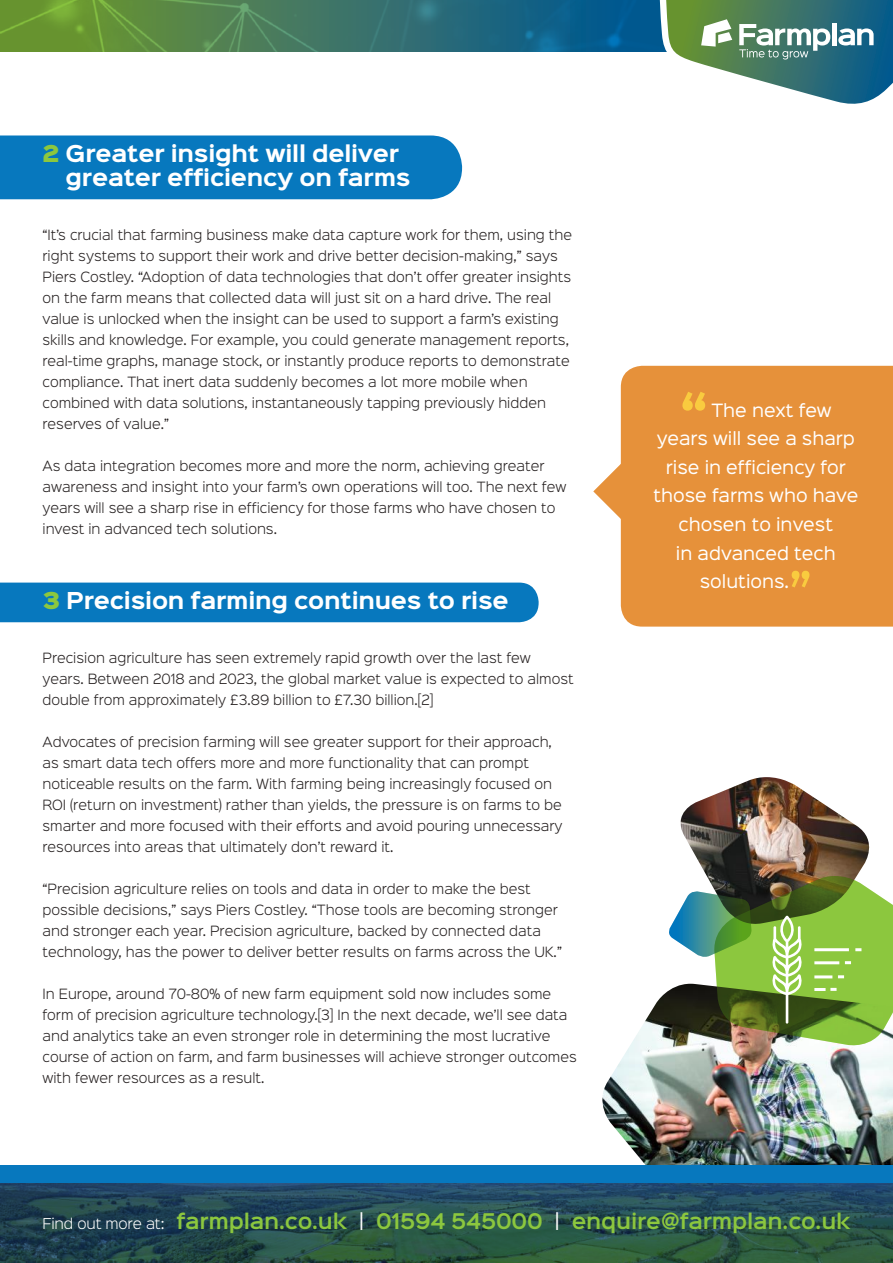
<style>
.page{position:relative;width:893px;height:1263px;background:#fff}
.page>*{position:absolute;margin:0;border:0;box-sizing:border-box;transform-origin:0 0}
.t1{font:54px "Sinkin Sans 900 X Black";color:#f9cb3f}
.t2{font:54px "Sinkin Sans 400";color:#f9cb3f}
.t3{font:700 21px/24px "Sinkin Sans 700";letter-spacing:-.01em;color:#fff}
.t4{font:600 19.5px "Sinkin Sans 600";letter-spacing:-.01em;color:#8cc73e}
.t5{font:16.5px "Sinkin Sans 400";color:#fff}
.t6{font:300 12.75px/21px "Sinkin Sans 300";color:#241f1f}
.s1{font-family:"Sinkin Sans 900 X Black";font-weight:400;color:#8cc73e}
.s2{font-family:"Sinkin Sans 300";font-weight:300;font-size:13.5px;color:#fff}
.s3{font-family:"Sinkin Sans 400";font-weight:400;color:#fff}
</style>
<div class="page">
<img style="left:680px;top:777px;width:190px;height:97px">
<img style="left:602px;top:992px;width:291px;height:173px">
<div style="left:621px;top:366px;width:272px;height:261px;background:#e6913a"></div>
<svg style="left:593px;top:460px;width:62px;height:62px"></svg>
<div style="left:0;top:1165px;width:893px;height:50px;background:#0778be"></div>
<svg style="left:0;top:1183px;width:893px;height:80px;background:#254d4f"></svg>
<svg style="left:0;top:0;width:656px;height:51px;background:#3d7963"></svg>
<svg style="left:656px;top:0;width:237px;height:104px"></svg>
<div style="left:0;top:135px;width:462px;height:64px;background:#0778be"></div>
<div style="left:0;top:583px;width:539px;height:39px;background:#0778be"></div>
<svg style="left:667px;top:874px;width:226px;height:173px"></svg>
<h2 class="t3" style="left:66px;top:143px;width:346px;text-indent:-23px"><span class="s1">2</span> Greater insight will deliver greater efficiency on farms</h2>
<p class="t6" style="left:43px;top:223px;width:531px">“It’s crucial that farming business make data capture work for them, using the right systems to support their work and drive better decision-making,” says Piers Costley. “Adoption of data technologies that don’t offer greater insights on the farm means that collected data will just sit on a hard drive. The real value is unlocked when the insight can be used to support a farm’s existing skills and knowledge. For example, you could generate management reports, real-time graphs, manage stock, or instantly produce reports to demonstrate compliance. That inert data suddenly becomes a lot more mobile when combined with data solutions, instantaneously tapping previously hidden reserves of value.”</p>
<p class="t6" style="left:43px;top:454px;width:525px">As data integration becomes more and more the norm, achieving greater awareness and insight into your farm’s own operations will too. The next few years will see a sharp rise in efficiency for those farms who have chosen to invest in advanced tech solutions.</p>
<h2 class="t3" style="left:43px;top:590px;width:468px"><span class="s1">3</span> Precision farming continues to rise</h2>
<p class="t6" style="left:43px;top:646px;width:533px">Precision agriculture has seen extremely rapid growth over the last few years. Between 2018 and 2023, the global market value is expected to almost double from approximately £3.89 billion to £7.30 billion.[2]</p>
<p class="t6" style="left:43px;top:730px;width:521px">Advocates of precision farming will see greater support for their approach, as smart data tech offers more and more functionality that can prompt noticeable results on the farm. With farming being increasingly focused on ROI (return on investment) rather than yields, the pressure is on farms to be smarter and more focused with their efforts and avoid pouring unnecessary resources into areas that ultimately don’t reward it.</p>
<p class="t6" style="left:43px;top:877px;width:521px">“Precision agriculture relies on tools and data in order to make the best possible decisions,” says Piers Costley. “Those tools are becoming stronger and stronger each year. Precision agriculture, backed by connected data technology, has the power to deliver better results on farms across the UK.”</p>
<p class="t6" style="left:43px;top:982px;width:536px">In Europe, around 70-80% of new farm equipment sold now includes some form of precision agriculture technology.[3] In the next decade, we’ll see data and analytics take an even stronger role in determining the most lucrative course of action on farm, and farm businesses will achieve stronger outcomes with fewer resources as a result.</p>
<h1 class="t1" style="left:680px;top:386px;width:29px">“</h1>
<p class="t5" style="left:711px;top:396px;width:122px">The next few</p>
<p class="t5" style="left:657px;top:425px;width:200px">years will see a sharp</p>
<p class="t5" style="left:666px;top:453px;width:181px">rise in efficiency for</p>
<p class="t5" style="left:653px;top:482px;width:206px">those farms who have</p>
<p class="t5" style="left:679px;top:510px;width:156px">chosen to invest</p>
<p class="t5" style="left:676px;top:539px;width:161px">in advanced tech</p>
<p class="t5" style="left:700px;top:567px;width:91px">solutions.</p>
<h1 class="t2" style="left:789px;top:548px;width:24px">”</h1>
<h3 class="t4" style="left:43px;top:1204px;width:809px"><span class="s2">Find out more at:</span> farmplan.co.uk <span class="s3">|</span> 01594 545000 <span class="s3">|</span> enquire@farmplan.co.uk</h3>
</div>
